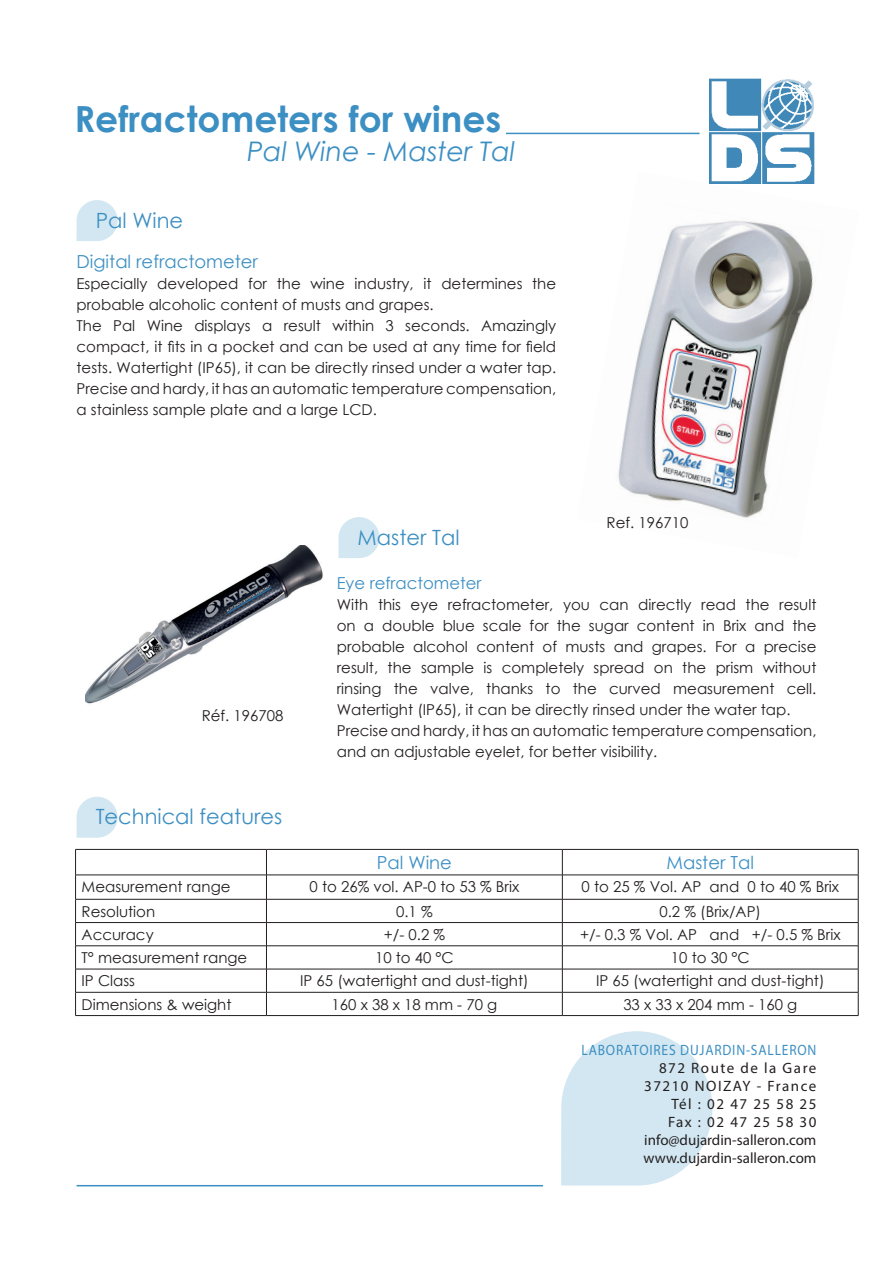
<style>
.page{position:relative;width:893px;height:1263px;background:#fff}
.page>*{position:absolute;margin:0;border:0;box-sizing:border-box;transform-origin:0 0}
.t1{font:700 36px "Century Gothic";color:#3c8fc3}
.t2{font:italic 27px "Century Gothic";color:#3c8fc3}
.t3{font:21px "Century Gothic";color:#3c8fc3}
.t4{font:18px "Century Gothic";color:#3c8fc3}
.t5{font:16.5px "Century Gothic";color:#3c8fc3}
.t6{font:15px/21px "Century Gothic";color:#231f20}
.t7{font:15px/18px "Myriad Pro";letter-spacing:.025em;color:#231f20;text-align:right}
.t8{font:15px "Myriad Pro";letter-spacing:.06em;color:#3c8fc3;scale:.9 1}
</style>
<div class="page">
<img style="left:618px;top:172px;width:197px;height:346px">
<hr style="left:77px;top:1185px;width:466px;height:1px;background:#3c8fc3">
<img style="left:710px;top:78px;width:105px;height:105px">
<svg style="left:338px;top:517px;width:42px;height:41px"></svg>
<hr style="left:75px;top:849px;width:191px;height:1px;background:#231f20">
<hr style="left:266px;top:849px;width:296px;height:1px;background:#231f20">
<hr style="left:562px;top:849px;width:296px;height:1px;background:#231f20">
<hr style="left:75px;top:875px;width:191px;height:1px;background:#231f20">
<hr style="left:266px;top:875px;width:296px;height:1px;background:#231f20">
<hr style="left:562px;top:875px;width:296px;height:1px;background:#231f20">
<hr style="left:75px;top:899px;width:191px;height:1px;background:#231f20">
<hr style="left:266px;top:899px;width:296px;height:1px;background:#231f20">
<hr style="left:562px;top:899px;width:296px;height:1px;background:#231f20">
<hr style="left:75px;top:922px;width:191px;height:1px;background:#231f20">
<hr style="left:266px;top:922px;width:296px;height:1px;background:#231f20">
<hr style="left:562px;top:922px;width:296px;height:1px;background:#231f20">
<hr style="left:75px;top:945px;width:191px;height:1px;background:#231f20">
<hr style="left:266px;top:945px;width:296px;height:1px;background:#231f20">
<hr style="left:562px;top:945px;width:296px;height:1px;background:#231f20">
<hr style="left:75px;top:969px;width:191px;height:1px;background:#231f20">
<hr style="left:266px;top:969px;width:296px;height:1px;background:#231f20">
<hr style="left:562px;top:969px;width:296px;height:1px;background:#231f20">
<hr style="left:75px;top:992px;width:191px;height:1px;background:#231f20">
<svg style="left:75px;top:849px;width:1px;height:166px"></svg>
<hr style="left:266px;top:992px;width:296px;height:1px;background:#231f20">
<svg style="left:266px;top:849px;width:1px;height:166px"></svg>
<hr style="left:562px;top:992px;width:296px;height:1px;background:#231f20">
<svg style="left:562px;top:849px;width:1px;height:166px"></svg>
<svg style="left:858px;top:849px;width:1px;height:166px"></svg>
<hr style="left:75px;top:1015px;width:191px;height:1px;background:#231f20">
<hr style="left:266px;top:1015px;width:296px;height:1px;background:#231f20">
<hr style="left:562px;top:1015px;width:296px;height:1px;background:#231f20">
<hr style="left:506px;top:133px;width:193px;height:1px;background:#3c8fc3">
<img style="left:85px;top:545px;width:238px;height:159px">
<svg style="left:77px;top:200px;width:41px;height:41px"></svg>
<svg style="left:77px;top:797px;width:41px;height:41px"></svg>
<svg style="left:561px;top:1031px;width:151px;height:154px"></svg>
<h1 class="t1" style="left:74px;top:92px;width:428px">Refractometers for wines</h1>
<h3 class="t3" style="left:96px;top:205px;width:89px">Pal Wine</h3>
<h2 class="t2" style="left:247px;top:133px;width:269px">Pal Wine - Master Tal</h2>
<p class="t4" style="left:77px;top:249px;width:183px">Digital refractometer</p>
<p class="t6" style="left:77px;top:273px;width:481px">Especially developed for the wine industry, it determines the probable alcoholic content of musts and grapes.<br>The Pal Wine displays a result within 3 seconds. Amazingly compact, it fits in a pocket and can be used at any time for field tests. Watertight (IP65), it can be directly rinsed under a water tap.<br>Precise and hardy, it has an automatic temperature compensation, a stainless sample plate and a large LCD.</p>
<h3 class="t3" style="left:358px;top:522px;width:104px">Master Tal</h3>
<p class="t6" style="left:607px;top:512px;width:83px">Ref. 196710</p>
<p class="t6" style="left:202px;top:704px;width:83px">Réf. 196708</p>
<h3 class="t3" style="left:96px;top:802px;width:188px">Technical features</h3>
<p class="t5" style="left:337px;top:571px;width:146px">Eye refractometer</p>
<p class="t6" style="left:337px;top:594px;width:481px">With this eye refractometer, you can directly read the result on a double blue scale for the sugar content in Brix and the probable alcohol content of musts and grapes. For a precise result, the sample is completely spread on the prism without rinsing the valve, thanks to the curved measurement cell.<br>Watertight (IP65), it can be directly rinsed under the water tap.<br>Precise and hardy, it has an automatic temperature compensation, and an adjustable eyelet, for better visibility.</p>
<p class="t4" style="left:377px;top:850px;width:77px">Pal Wine</p>
<p class="t4" style="left:666px;top:850px;width:89px">Master Tal</p>
<p class="t6" style="left:82px;top:876px;width:150px">Measurement range</p>
<p class="t6" style="left:310px;top:876px;width:211px">0 to 26% vol. AP-0 to 53 % Brix</p>
<p class="t6" style="left:582px;top:876px;width:259px">0 to 25 % Vol. AP and 0 to 40 % Brix</p>
<p class="t6" style="left:82px;top:900px;width:75px">Resolution</p>
<p class="t6" style="left:396px;top:900px;width:38px">0.1 %</p>
<p class="t6" style="left:659px;top:900px;width:103px">0.2 % (Brix/AP)</p>
<p class="t6" style="left:82px;top:924px;width:74px">Accuracy</p>
<p class="t6" style="left:384px;top:924px;width:63px">+/- 0.2 %</p>
<p class="t6" style="left:580px;top:924px;width:262px">+/- 0.3 % Vol. AP and +/- 0.5 % Brix</p>
<p class="t6" style="left:82px;top:947px;width:167px">T° measurement range</p>
<p class="t6" style="left:375px;top:947px;width:80px">10 to 40 °C</p>
<p class="t6" style="left:671px;top:947px;width:80px">10 to 30 °C</p>
<p class="t6" style="left:82px;top:970px;width:55px">IP Class</p>
<p class="t6" style="left:300px;top:970px;width:230px">IP 65 (watertight and dust-tight)</p>
<p class="t6" style="left:596px;top:970px;width:230px">IP 65 (watertight and dust-tight)</p>
<p class="t6" style="left:82px;top:993px;width:151px">Dimensions &amp; weight</p>
<p class="t6" style="left:332px;top:993px;width:167px">160 x 38 x 18 mm - 70 g</p>
<p class="t6" style="left:623px;top:993px;width:175px">33 x 33 x 204 mm - 160 g</p>
<p class="t8" style="left:582px;top:1041px;width:262px">LABORATOIRES DUJARDIN-SALLERON</p>
<p class="t7" style="left:644px;top:1059px;width:174px">872 Route de la Gare<br>37210 NOIZAY - France<br>Tél : 02 47 25 58 25<br>Fax : 02 47 25 58 30 info@dujardin-salleron.com www.dujardin-salleron.com</p>
</div>
